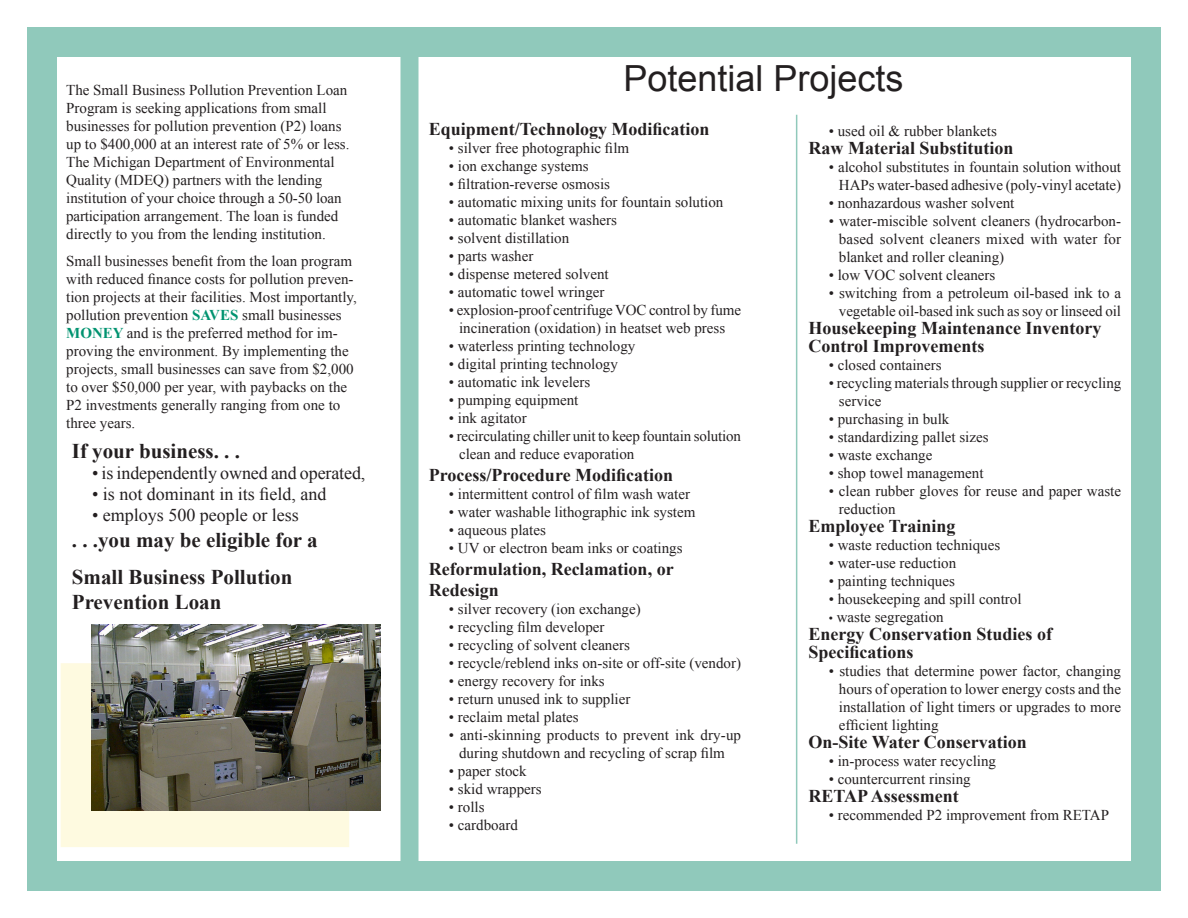
<style>
.page{position:relative;width:1188px;height:918px;background:#fff}
.page>*{position:absolute;margin:0;border:0;box-sizing:border-box;transform-origin:0 0}
.t1{font:36px "Arial";color:#231f20}
.t2{font:700 21px/37.2px "Times New Roman";color:#231f20}
.t3{font:700 18px/18px "Times New Roman";color:#231f20}
.t4{font:18px "Times New Roman";color:#231f20}
.t5{font:15px/18px "Times New Roman";color:#231f20}
.s1{font-weight:700;color:#009370}
.s2{font-size:12px}
</style>
<div class="page">
<div style="left:61px;top:663px;width:288px;height:184px;background:#fefae0"></div>
<img style="left:92px;top:624px;width:288px;height:187px">
<div style="left:27px;top:27px;width:1134px;height:864px;border:30px solid #90c9bb"></div>
<hr style="left:796px;top:115px;width:1px;height:729px;background:#90c9bb">
<div style="left:400px;top:44px;width:18px;height:834px;background:#90c9bb"></div>
<p class="t5" style="left:66px;top:80px;width:285px">The Small Business Pollution Prevention Loan Program is seeking applications from small businesses for pollution prevention (P2) loans up to $400,000 at an interest rate of 5% or less.<br>The Michigan Department of Environmental Quality (MDEQ) partners with the lending institution of your choice through a 50-50 loan participation arrangement. The loan is funded directly to you from the lending institution.</p>
<p class="t5" style="left:66px;top:251px;width:292px">Small businesses benefit from the loan program with reduced finance costs for pollution preven&shy;tion projects at their facilities. Most importantly, pollution prevention <span class="s1">SAVES</span> small businesses <span class="s1">MONEY</span> and is the preferred method for im&shy;proving the environment. By implementing the projects, small businesses can save from $2,000 to over $50,000 per year, with paybacks on the P2 investments generally ranging from one to three years.</p>
<h2 class="t2" style="left:72px;top:432px;width:170px">If your business. . .</h2>
<p class="t4" style="left:92px;top:461px;width:275px">• is independently owned and operated,</p>
<p class="t4" style="left:92px;top:482px;width:236px">• is not dominant in its field, and</p>
<p class="t4" style="left:92px;top:503px;width:208px">• employs 500 people or less</p>
<h2 class="t2" style="left:72px;top:520px;width:247px">. . .you may be eligible for a<br>Small Business Pollution</h2>
<h2 class="t2" style="left:72px;top:583px;width:151px">Prevention Loan</h2>
<h1 class="t1" style="left:624px;top:55px;width:282px">Potential Projects</h1>
<p class="t3" style="left:429px;top:120px;width:282px">Equipment/Technology Modification</p>
<p class="t5" style="left:449px;top:139px;width:182px">• silver free photographic film</p>
<p class="t5" style="left:449px;top:157px;width:141px">• ion exchange systems</p>
<p class="t5" style="left:449px;top:175px;width:163px">• filtration-reverse osmosis</p>
<p class="t5" style="left:449px;top:193px;width:276px">• automatic mixing units for fountain solution</p>
<p class="t5" style="left:449px;top:211px;width:170px">• automatic blanket washers</p>
<p class="t5" style="left:449px;top:229px;width:122px">• solvent distillation</p>
<p class="t5" style="left:449px;top:247px;width:86px">• parts washer</p>
<p class="t5" style="left:449px;top:265px;width:161px">• dispense metered solvent</p>
<p class="t5" style="left:449px;top:283px;width:157px">• automatic towel wringer</p>
<p class="t5" style="left:449px;top:301px;width:294px;text-align:center">• explosion-proof centrifuge VOC control by fume incineration (oxidation) in heatset web press</p>
<p class="t5" style="left:449px;top:337px;width:188px">• waterless printing technology</p>
<p class="t5" style="left:449px;top:355px;width:171px">• digital printing technology</p>
<p class="t5" style="left:449px;top:373px;width:143px">• automatic ink levelers</p>
<p class="t5" style="left:449px;top:391px;width:131px">• pumping equipment</p>
<p class="t5" style="left:449px;top:409px;width:79px">• ink agitator</p>
<p class="t5" style="left:459px;top:427px;width:283px;text-indent:-10px">• recirculating chiller unit to keep fountain solution clean and reduce evaporation</p>
<p class="t3" style="left:429px;top:466px;width:246px">Process/Procedure Modification</p>
<p class="t5" style="left:449px;top:485px;width:243px">• intermittent control of film wash water</p>
<p class="t5" style="left:449px;top:503px;width:248px">• water washable lithographic ink system</p>
<p class="t5" style="left:449px;top:521px;width:98px">• aqueous plates</p>
<p class="t5" style="left:449px;top:539px;width:235px">• UV or electron beam inks or coatings</p>
<p class="t3" style="left:429px;top:557px;width:246px;line-height:21.6px">Reformulation, Reclamation, or<br>Redesign</p>
<p class="t5" style="left:449px;top:600px;width:193px">• silver recovery (ion exchange)</p>
<p class="t5" style="left:449px;top:618px;width:157px">• recycling film developer</p>
<p class="t5" style="left:449px;top:636px;width:183px">• recycling of solvent cleaners</p>
<p class="t5" style="left:449px;top:654px;width:294px">• recycle/reblend inks on-site or off-site (vendor)</p>
<p class="t5" style="left:449px;top:672px;width:157px">• energy recovery for inks</p>
<p class="t5" style="left:449px;top:690px;width:183px">• return unused ink to supplier</p>
<p class="t5" style="left:449px;top:708px;width:131px">• reclaim metal plates</p>
<p class="t5" style="left:449px;top:726px;width:294px;text-align:center">• anti-skinning products to prevent ink dry-up during shutdown and recycling of scrap film</p>
<p class="t5" style="left:449px;top:762px;width:79px">• paper stock</p>
<p class="t5" style="left:449px;top:780px;width:94px">• skid wrappers</p>
<p class="t5" style="left:449px;top:798px;width:37px">• rolls</p>
<p class="t5" style="left:449px;top:816px;width:70px">• cardboard</p>
<p class="t5" style="left:829px;top:122px;width:170px">• used oil &amp; rubber blankets</p>
<p class="t3" style="left:809px;top:138px;width:207px">Raw Material Substitution</p>
<p class="t5" style="left:829px;top:158px;width:294px;text-align:right">• alcohol substitutes in fountain solution without<br>HAPs water-based adhesive (poly-vinyl acetate)</p>
<p class="t5" style="left:829px;top:194px;width:187px">• nonhazardous washer solvent</p>
<p class="t5" style="left:839px;top:212px;width:284px;text-align:justify;text-indent:-10px">• water-miscible solvent cleaners (hydrocarbon&shy;based solvent cleaners mixed with water for blanket and roller cleaning)</p>
<p class="t5" style="left:829px;top:266px;width:168px">• low VOC solvent cleaners</p>
<p class="t5" style="left:829px;top:284px;width:294px;text-align:right">• switching from a petroleum oil-based ink to a vegetable oil-based ink such as soy or linseed oil</p>
<p class="t3" style="left:809px;top:318px;width:295px">Housekeeping Maintenance Inventory<br>Control Improvements</p>
<p class="t5" style="left:829px;top:356px;width:114px">• closed containers</p>
<p class="t5" style="left:839px;top:374px;width:284px;text-indent:-10px">• recycling materials through supplier or recycling service</p>
<p class="t5" style="left:829px;top:410px;width:122px">• purchasing in bulk</p>
<p class="t5" style="left:829px;top:428px;width:161px">• standardizing pallet sizes</p>
<p class="t5" style="left:829px;top:446px;width:105px">• waste exchange</p>
<p class="t5" style="left:829px;top:464px;width:156px">• shop towel management</p>
<p class="t5" style="left:839px;top:482px;width:284px;text-indent:-10px">• clean rubber gloves for reuse and paper waste reduction</p>
<p class="t3" style="left:809px;top:516px;width:148px">Employee Training</p>
<p class="t5" style="left:829px;top:536px;width:173px">• waste reduction techniques</p>
<p class="t5" style="left:829px;top:554px;width:129px">• water-use reduction</p>
<p class="t5" style="left:829px;top:572px;width:128px">• painting techniques</p>
<p class="t5" style="left:829px;top:590px;width:194px">• housekeeping and spill control</p>
<p class="t5" style="left:829px;top:608px;width:117px"><span class="s2">•</span> waste segregation</p>
<p class="t3" style="left:809px;top:624px;width:245px">Energy Conservation Studies of<br>Specifications</p>
<p class="t5" style="left:839px;top:662px;width:284px;text-align:justify;text-indent:-10px">• studies that determine power factor, changing hours of operation to lower energy costs and the installation of light timers or upgrades to more efficient lighting</p>
<p class="t3" style="left:809px;top:732px;width:220px">On-Site Water Conservation</p>
<p class="t5" style="left:829px;top:752px;width:169px">• in-process water recycling</p>
<p class="t5" style="left:829px;top:770px;width:143px">• countercurrent rinsing</p>
<p class="t3" style="left:809px;top:786px;width:152px">RETAP Assessment</p>
<p class="t5" style="left:829px;top:806px;width:282px">• recommended P2 improvement from RETAP</p>
</div>
